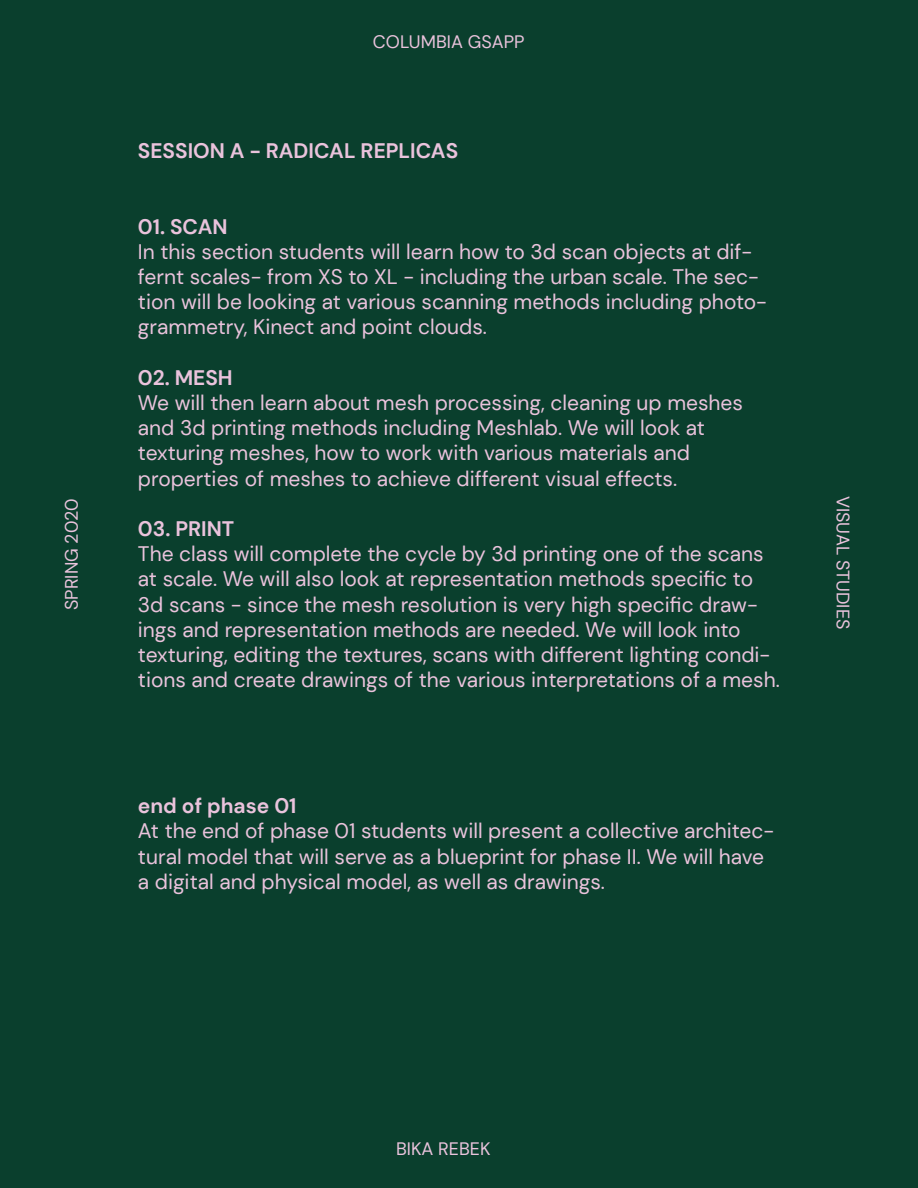
<style>
.page{position:relative;width:918px;height:1188px;background:#0a3f2d}
.page>*{position:absolute;margin:0;border:0;box-sizing:border-box;transform-origin:0 0}
.t1{font:21px/25.2px "DM Sans";color:#eac3dc}
.t2{font:700 21px "DM Sans";color:#eac3dc}
.t3{font:18px "DM Sans";color:#eac3dc}
</style>
<div class="page">
<p class="t3" style="left:373px;top:30px;width:153px">COLUMBIA GSAPP</p>
<p class="t2" style="left:138px;top:138px;width:322px">SESSION A - RADICAL REPLICAS</p>
<p class="t2" style="left:138px;top:213px;width:91px">01. SCAN</p>
<p class="t1" style="left:138px;top:239px;width:631px">In this section students will learn how to 3d scan objects at dif‑ fernt scales- from XS to XL - including the urban scale. The sec‑ tion will be looking at various scanning methods including photo‑ grammetry, Kinect and point clouds.</p>
<p class="t2" style="left:138px;top:364px;width:96px">02. MESH</p>
<p class="t1" style="left:138px;top:390px;width:607px">We will then learn about mesh processing, cleaning up meshes and 3d printing methods including Meshlab. We will look at texturing meshes, how to work with various materials and properties of meshes to achieve different visual effects.</p>
<p class="t2" style="left:138px;top:516px;width:98px">03. PRINT</p>
<p class="t1" style="left:138px;top:541px;width:643px">The class will complete the cycle by 3d printing one of the scans at scale. We will also look at representation methods specific to 3d scans - since the mesh resolution is very high specific draw‑ ings and representation methods are needed. We will look into texturing, editing the textures, scans with different lighting condi‑ tions and create drawings of the various interpretations of a mesh.</p>
<p class="t3" style="left:60px;top:610px;width:113px;rotate:-90deg">SPRING 2020</p>
<p class="t3" style="left:854px;top:496px;width:135px;rotate:90deg">VISUAL STUDIES</p>
<p class="t2" style="left:138px;top:793px;width:160px">end of phase 01</p>
<p class="t1" style="left:138px;top:818px;width:638px">At the end of phase 01 students will present a collective architec‑ tural model that will serve as a blueprint for phase II. We will have a digital and physical model, as well as drawings.</p>
<p class="t3" style="left:396px;top:1138px;width:96px">BIKA REBEK</p>
</div>
